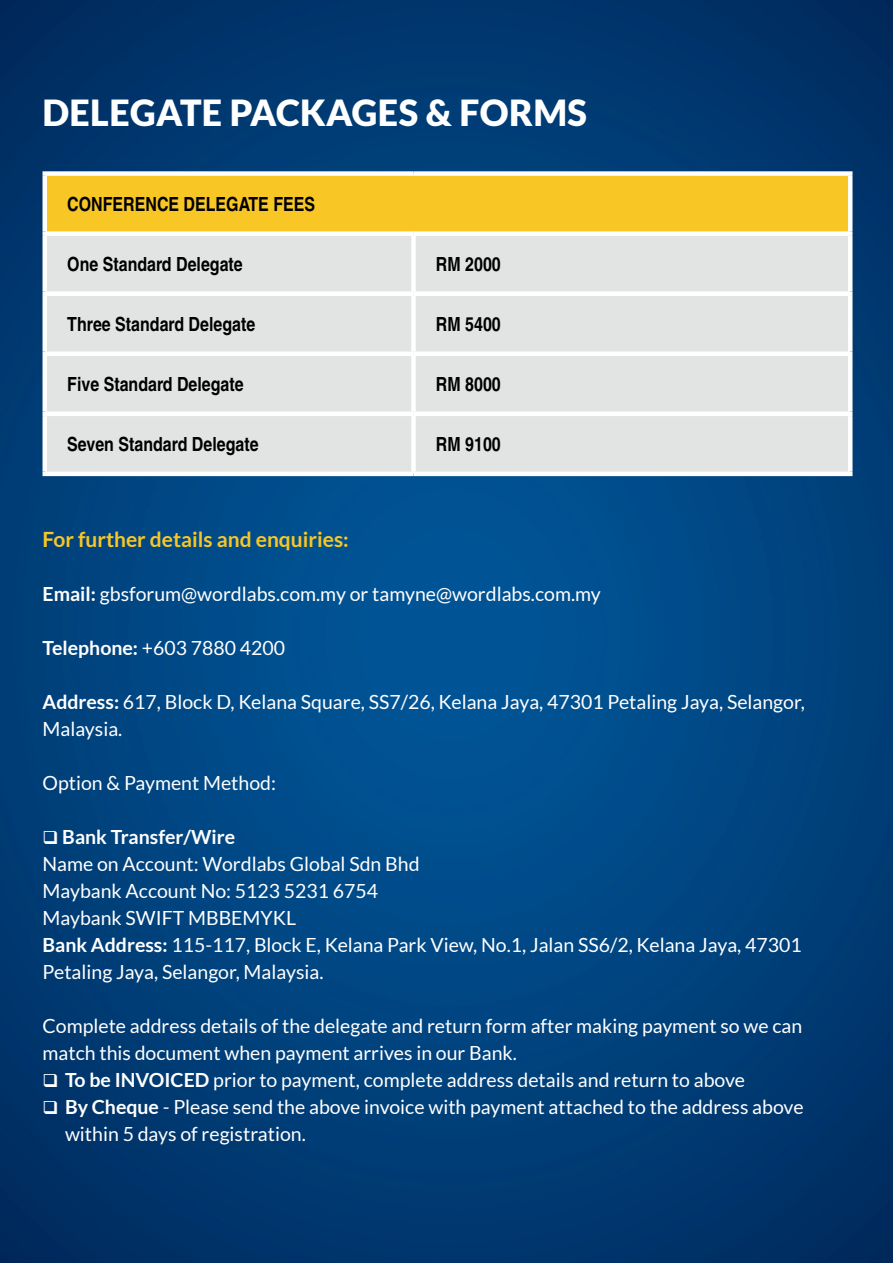
<style>
.page{position:relative;width:893px;height:1263px;background:#fff}
.page>*{position:absolute;margin:0;border:0;box-sizing:border-box;transform-origin:0 0}
.t1{font:900 36px "Lato";letter-spacing:.01em;color:#fff}
.t2{font:700 21px "Lato";color:#f8c625}
.t3{font:19.5px/27px "Lato";color:#fff}
.t4{font:700 condensed 19.5px "Helvetica CE";color:#000}
.s1{font-weight:700}
</style>
<div class="page">
<img style="left:0;top:0;width:893px;height:1263px">
<div style="left:45px;top:174px;width:805px;height:60px;background:#f8c625"></div>
<div style="left:47px;top:236px;width:801px;height:236px;background:#e2e4e4"></div>
<div style="left:43px;top:171px;width:370px;height:5px;background:#fff"></div>
<hr style="left:43px;top:176px;width:4px;height:55px;background:#fff">
<div style="left:413px;top:171px;width:439px;height:5px;background:#fff"></div>
<hr style="left:848px;top:176px;width:4px;height:55px;background:#fff">
<div style="left:43px;top:231px;width:370px;height:5px;background:#fff"></div>
<hr style="left:43px;top:236px;width:4px;height:55px;background:#fff">
<div style="left:413px;top:231px;width:439px;height:5px;background:#fff"></div>
<div style="left:411px;top:236px;width:5px;height:55px;background:#fff"></div>
<hr style="left:848px;top:236px;width:4px;height:55px;background:#fff">
<div style="left:43px;top:291px;width:370px;height:5px;background:#fff"></div>
<hr style="left:43px;top:296px;width:4px;height:55px;background:#fff">
<div style="left:413px;top:291px;width:439px;height:5px;background:#fff"></div>
<div style="left:411px;top:296px;width:5px;height:55px;background:#fff"></div>
<hr style="left:848px;top:296px;width:4px;height:55px;background:#fff">
<div style="left:43px;top:351px;width:370px;height:5px;background:#fff"></div>
<hr style="left:43px;top:356px;width:4px;height:56px;background:#fff">
<div style="left:413px;top:351px;width:439px;height:5px;background:#fff"></div>
<div style="left:411px;top:356px;width:5px;height:56px;background:#fff"></div>
<hr style="left:848px;top:356px;width:4px;height:56px;background:#fff">
<hr style="left:43px;top:412px;width:370px;height:4px;background:#fff">
<hr style="left:43px;top:416px;width:4px;height:56px;background:#fff">
<hr style="left:43px;top:472px;width:370px;height:4px;background:#fff">
<hr style="left:413px;top:412px;width:439px;height:4px;background:#fff">
<div style="left:411px;top:416px;width:5px;height:56px;background:#fff"></div>
<hr style="left:848px;top:416px;width:4px;height:56px;background:#fff">
<hr style="left:413px;top:472px;width:439px;height:4px;background:#fff">
<h1 class="t1" style="left:43px;top:92px;width:546px">DELEGATE PACKAGES &amp; FORMS</h1>
<p class="t4" style="left:67px;top:192px;width:249px">CONFERENCE DELEGATE FEES</p>
<p class="t4" style="left:67px;top:252px;width:177px">One Standard Delegate</p>
<p class="t4" style="left:436px;top:252px;width:66px">RM 2000</p>
<p class="t4" style="left:67px;top:312px;width:189px">Three Standard Delegate</p>
<p class="t4" style="left:436px;top:312px;width:66px">RM 5400</p>
<p class="t4" style="left:67px;top:373px;width:178px">Five Standard Delegate</p>
<p class="t4" style="left:436px;top:373px;width:66px">RM 8000</p>
<p class="t4" style="left:67px;top:433px;width:193px">Seven Standard Delegate</p>
<p class="t4" style="left:436px;top:433px;width:66px">RM 9100</p>
<p class="t2" style="left:43px;top:527px;width:308px">For further details and enquiries:</p>
<p class="t3" style="left:43px;top:580px;width:560px"><span class="s1">Email:</span> gbsforum@wordlabs.com.my or tamyne@wordlabs.com.my</p>
<p class="t3" style="left:43px;top:634px;width:244px"><span class="s1">Telephone:</span> +603 7880 4200</p>
<p class="t3" style="left:43px;top:688px;width:764px"><span class="s1">Address:</span> 617, Block D, Kelana Square, SS7/26, Kelana Jaya, 47301 Petaling Jaya, Selangor,<br>Malaysia.</p>
<p class="t3" style="left:43px;top:769px;width:235px">Option &amp; Payment Method:</p>
<p class="t3" style="left:43px;top:823px;width:761px">❑ <span class="s1">Bank Transfer/Wire<br></span>Name on Account: Wordlabs Global Sdn Bhd<br>Maybank Account No: 5123 5231 6754<br>Maybank SWIFT MBBEMYKL<br><span class="s1">Bank Address:</span> 115-117, Block E, Kelana Park View, No.1, Jalan SS6/2, Kelana Jaya, 47301<br>Petaling Jaya, Selangor, Malaysia.</p>
<p class="t3" style="left:43px;top:1012px;width:761px">Complete address details of the delegate and return form after making payment so we can match this document when payment arrives in our Bank.</p>
<p class="t3" style="left:43px;top:1066px;width:704px">❑ <span class="s1">To be INVOICED</span> prior to payment, complete address details and return to above</p>
<p class="t3" style="left:65px;top:1093px;width:740px;text-indent:-22px">❑ <span class="s1">By Cheque</span> - Please send the above invoice with payment attached to the address above within 5 days of registration.</p>
</div>
